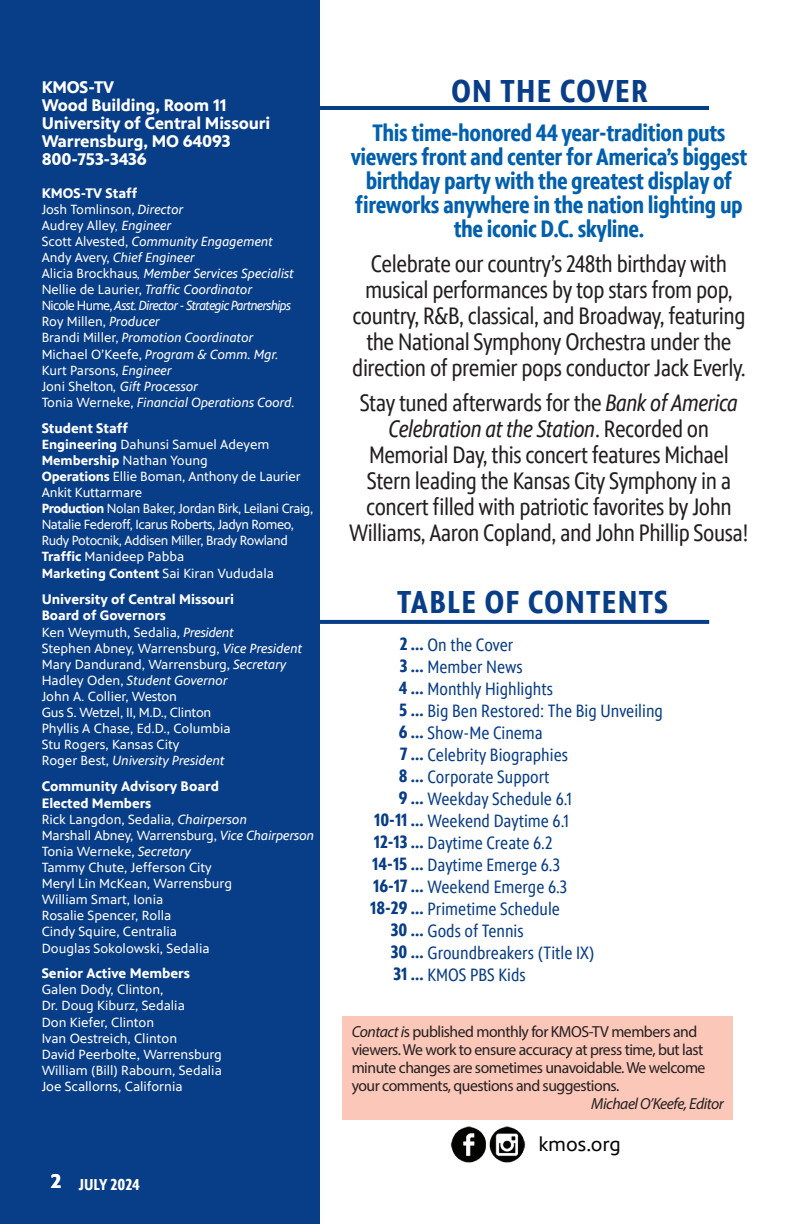
<style>
.page{position:relative;width:792px;height:1224px;background:#fff}
.page>*{position:absolute;margin:0;border:0;box-sizing:border-box;transform-origin:0 0}
.t1{font:700 32px "PBS Sans Condensed";letter-spacing:.04em;color:#083d87}
.t2{font:24px/26px "PBS Sans Condensed";letter-spacing:-.02em;color:#231f20;text-align:center}
.t3{font:700 24px/24px "PBS Sans Condensed";letter-spacing:-.02em;color:#0160ae;text-align:center}
.t4{font:20px "PBS Sans";color:#050606}
.t5{font:700 20px "PBS Sans";color:#fff}
.t6{font:18px "PBS Sans Condensed";color:#083d87}
.t7{font:700 17px/18px "PBS Sans";letter-spacing:-.01em;color:#fff}
.t8{font:16px/18px "Myriad Pro";letter-spacing:-.03em;color:#231f20}
.t9{font:italic 16px "Myriad Pro";letter-spacing:-.03em;color:#231f20}
.t10{font:700 16px "PBS Sans Condensed";color:#fff}
.t11{font:700 14px "PBS Sans";color:#fff}
.t12{font:700 13.8px "PBS Sans";color:#fff}
.t13{font:13.4px/16px "PBS Sans";color:#fff}
.t14{font:italic 13.4px "PBS Sans";color:#fff}
.t15{font:13.4px/16px "PBS Sans";letter-spacing:-.03em;color:#fff}
.t16{font:italic 13.4px "PBS Sans";letter-spacing:-.05em;color:#fff;scale:.95 1}
.t17{font:700 13.4px "PBS Sans";color:#fff}
.t18{font:13.4px "PBS Sans";letter-spacing:-.02em;color:#fff}
.s1{font-style:italic}
.s2{font-weight:300;font-style:italic}
.s3{font-style:normal}
.s4{font-weight:300}
.s5{font-weight:700}
.s6{font-weight:400}
</style>
<div class="page">
<div style="left:0;top:0;width:320px;height:1224px;background:#083d87"></div>
<div style="left:343px;top:1016px;width:390px;height:104px;background:#fbc7b8"></div>
<img style="left:450px;top:1126px;width:76px;height:37px">
<hr style="left:319px;top:106px;width:390px;height:4px;background:#083d87">
<svg style="left:320px;top:620px;width:389px;height:4px;background:#0c4089"></svg>
<p class="t7" style="left:42px;top:78px;width:230px">KMOS-TV<br>Wood Building, Room 11<br>University of Central Missouri<br>Warrensburg, MO 64093</p>
<p class="t7" style="left:42px;top:150px;width:107px">800-753-3436</p>
<p class="t11" style="left:42px;top:185px;width:97px">KMOS-TV Staff</p>
<p class="t13" style="left:42px;top:201px;width:143px">Josh Tomlinson, <span class="s1">Director</span></p>
<p class="t13" style="left:42px;top:217px;width:131px">Audrey Alley<span class="s2">,</span> <span class="s1">Engineer</span></p>
<p class="t14" style="left:42px;top:234px;width:233px"><span class="s3">Scott Alvested,</span> Community Engagement</p>
<p class="t14" style="left:42px;top:250px;width:155px"><span class="s3">Andy Avery,</span> Chief Engineer</p>
<p class="t14" style="left:42px;top:266px;width:254px"><span class="s3">Alicia Brockhaus</span><span class="s4">,</span> Member Services Specialist</p>
<p class="t14" style="left:42px;top:282px;width:212px"><span class="s3">Nellie de Laurier,</span> Traffic Coordinator</p>
<p class="t16" style="left:42px;top:298px;width:264px"><span class="s3">Nicole Hume,</span> Asst. Director - Strategic Partnerships</p>
<p class="t13" style="left:42px;top:314px;width:120px">Roy Millen, <span class="s1">Producer</span></p>
<p class="t14" style="left:42px;top:331px;width:213px"><span class="s3">Brandi Miller,</span> Promotion Coordinator</p>
<p class="t14" style="left:42px;top:347px;width:239px"><span class="s3">Michael O’Keefe,</span> Program &amp; Comm. Mgr.</p>
<p class="t13" style="left:42px;top:362px;width:132px">Kurt Parsons, <span class="s1">Engineer</span></p>
<p class="t14" style="left:42px;top:379px;width:158px"><span class="s3">Joni Shelton</span>, Gift Processor</p>
<p class="t14" style="left:42px;top:395px;width:255px"><span class="s3">Tonia Werneke,</span> Financial Operations Coord.</p>
<p class="t11" style="left:42px;top:421px;width:88px">Student Staff</p>
<p class="t13" style="left:42px;top:437px;width:229px"><span class="s5">Engineering</span> Dahunsi Samuel Adeyem</p>
<p class="t13" style="left:42px;top:453px;width:168px"><span class="s5">Membership</span> Nathan Young</p>
<p class="t13" style="left:42px;top:469px;width:260px"><span class="s5">Operations</span> Ellie Boman, Anthony de Laurier<br>Ankit Kuttarmare</p>
<p class="t15" style="left:42px;top:501px;width:273px"><span class="s5">Production</span> Nolan Baker, Jordan Birk, Leilani Craig,<br>Natalie Federoff, Icarus Roberts, Jadyn Romeo,<br>Rudy Potocnik, Addisen Miller, Brady Rowland</p>
<p class="t13" style="left:42px;top:549px;width:144px"><span class="s5">Traffic</span> Manideep Pabba</p>
<p class="t17" style="left:42px;top:565px;width:234px">Marketing Content <span class="s6">Sai Kiran Vududala</span></p>
<p class="t11" style="left:42px;top:591px;width:194px">University of Central Missouri</p>
<p class="t12" style="left:42px;top:608px;width:126px">Board of Governors</p>
<p class="t13" style="left:42px;top:624px;width:194px">Ken Weymuth, Sedalia, <span class="s1">President</span></p>
<p class="t13" style="left:42px;top:640px;width:262px">Stephen Abney, Warrensburg, <span class="s1">Vice President</span></p>
<p class="t13" style="left:42px;top:656px;width:246px">Mary Dandurand, Warrensburg, <span class="s1">Secretary</span></p>
<p class="t14" style="left:42px;top:673px;width:188px"><span class="s3">Hadley Oden,</span> Student Governor</p>
<p class="t13" style="left:42px;top:688px;width:137px">John A. Collier, Weston</p>
<p class="t18" style="left:42px;top:705px;width:171px">Gus S. Wetzel, II, M.D., Clinton</p>
<p class="t13" style="left:42px;top:721px;width:191px">Phyllis A Chase, Ed.D., Columbia</p>
<p class="t13" style="left:42px;top:737px;width:139px">Stu Rogers, Kansas City</p>
<p class="t14" style="left:42px;top:754px;width:185px"><span class="s3">Roger Best,</span> University President</p>
<p class="t11" style="left:42px;top:779px;width:179px">Community Advisory Board</p>
<p class="t12" style="left:42px;top:795px;width:111px">Elected Members</p>
<p class="t13" style="left:42px;top:811px;width:207px">Rick Langdon, Sedalia, <span class="s1">Chairperson</span></p>
<p class="t13" style="left:42px;top:828px;width:274px">Marshall Abney, Warrensburg, <span class="s1">Vice Chairperson</span></p>
<p class="t13" style="left:42px;top:844px;width:151px">Tonia Werneke, <span class="s1">Secretary</span></p>
<p class="t13" style="left:42px;top:860px;width:172px">Tammy Chute, Jefferson City</p>
<p class="t13" style="left:42px;top:876px;width:192px">Meryl Lin McKean, Warrensburg</p>
<p class="t13" style="left:42px;top:892px;width:123px">William Smart, Ionia</p>
<p class="t13" style="left:42px;top:908px;width:131px">Rosalie Spencer, Rolla</p>
<p class="t13" style="left:42px;top:924px;width:137px">Cindy Squire, Centralia</p>
<p class="t13" style="left:42px;top:940px;width:169px">Douglas Sokolowski, Sedalia</p>
<p class="t11" style="left:42px;top:966px;width:150px">Senior Active Members</p>
<p class="t13" style="left:42px;top:982px;width:123px">Galen Dody, Clinton,</p>
<p class="t13" style="left:42px;top:998px;width:145px">Dr. Doug Kiburz, Sedalia</p>
<p class="t13" style="left:42px;top:1014px;width:114px">Don Kiefer, Clinton</p>
<p class="t13" style="left:42px;top:1030px;width:137px">Ivan Oestreich, Clinton</p>
<p class="t13" style="left:42px;top:1046px;width:182px">David Peerbolte, Warrensburg</p>
<p class="t13" style="left:42px;top:1062px;width:182px">William (Bill) Rabourn, Sedalia</p>
<p class="t13" style="left:42px;top:1078px;width:142px">Joe Scallorns, California</p>
<p class="t5" style="left:51px;top:1170px;width:12px">2</p>
<p class="t10" style="left:79px;top:1175px;width:62px">JULY 2024</p>
<p class="t10" style="left:79px;top:1175px;width:79px">MARCH 2024</p>
<p class="t1" style="left:451px;top:73px;width:198px">ON THE COVER</p>
<p class="t3" style="left:351px;top:121px;width:398px">This time-honored 44 year-tradition puts viewers front and center for America’s biggest birthday party with the greatest display of fireworks anywhere in the nation lighting up the iconic D.C. skyline.</p>
<p class="t2" style="left:352px;top:251px;width:395px">Celebrate our country’s 248th birthday with musical performances by top stars from pop, country, R&amp;B, classical, and Broadway, featuring the National Symphony Orchestra under the direction of premier pops conductor Jack Everly.</p>
<p class="t2" style="left:349px;top:390px;width:401px">Stay tuned afterwards for the <span class="s1">Bank of America Celebration at the Station</span>. Recorded on Memorial Day, this concert features Michael Stern leading the Kansas City Symphony in a concert filled with patriotic favorites by John Williams, Aaron Copland, and John Phillip Sousa!</p>
<p class="t1" style="left:397px;top:584px;width:273px">TABLE OF CONTENTS</p>
<p class="t6" style="left:400px;top:635px;width:115px"><span class="s5">2 ...</span> On the Cover</p>
<p class="t6" style="left:400px;top:657px;width:124px"><span class="s5">3 ...</span> Member News</p>
<p class="t6" style="left:399px;top:679px;width:156px"><span class="s5">4 ...</span> Monthly Highlights</p>
<p class="t6" style="left:399px;top:701px;width:265px"><span class="s5">5 ...</span> Big Ben Restored: The Big Unveiling</p>
<p class="t6" style="left:399px;top:723px;width:146px"><span class="s5">6 ...</span> Show-Me Cinema</p>
<p class="t6" style="left:400px;top:745px;width:169px"><span class="s5">7 ...</span> Celebrity Biographies</p>
<p class="t6" style="left:399px;top:767px;width:152px"><span class="s5">8 ...</span> Corporate Support</p>
<p class="t6" style="left:399px;top:789px;width:175px"><span class="s5">9 ...</span> Weekday Schedule 6.1</p>
<p class="t6" style="left:374px;top:811px;width:196px"><span class="s5">10-11 ...</span> Weekend Daytime 6.1</p>
<p class="t6" style="left:374px;top:833px;width:180px"><span class="s5">12-13 ...</span> Daytime Create 6.2</p>
<p class="t6" style="left:372px;top:855px;width:189px"><span class="s5">14-15 ...</span> Daytime Emerge 6.3</p>
<p class="t6" style="left:373px;top:877px;width:195px"><span class="s5">16-17 ...</span> Weekend Emerge 6.3</p>
<p class="t6" style="left:370px;top:899px;width:191px"><span class="s5">18-29 ...</span> Primetime Schedule</p>
<p class="t6" style="left:391px;top:921px;width:134px"><span class="s5">30 ...</span> Gods of Tennis</p>
<p class="t6" style="left:391px;top:943px;width:206px"><span class="s5">30 ...</span> Groundbreakers (Title IX)</p>
<p class="t6" style="left:394px;top:965px;width:134px"><span class="s5">31 ...</span> KMOS PBS Kids</p>
<p class="t8" style="left:352px;top:1022px;width:355px"><span class="s1">Contact i</span>s published monthly for KMOS-TV members and viewers. We work to ensure accuracy at press time, but last minute changes are sometimes unavoidable. We welcome your comments, questions and suggestions.</p>
<p class="t9" style="left:591px;top:1094px;width:134px">Michael O’Keefe, Editor</p>
<p class="t4" style="left:538px;top:1134px;width:84px">kmos.org</p>
</div>
